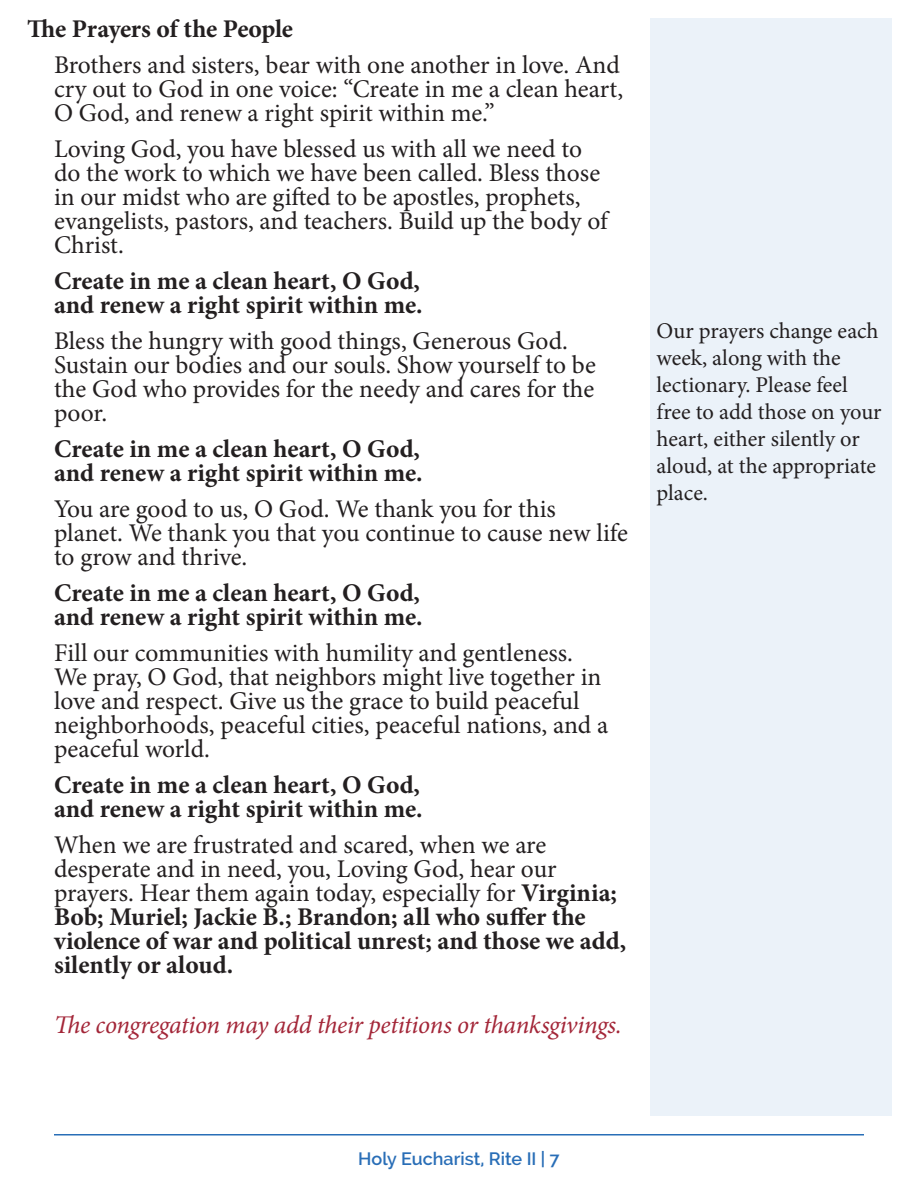
<style>
.page{position:relative;width:918px;height:1188px;background:#fff}
.page>*{position:absolute;margin:0;border:0;box-sizing:border-box;transform-origin:0 0}
.People{font:25.5px/24px "Minion Pro";color:#231f20}
.People-2{font:700 25.5px/24px "Minion Pro";letter-spacing:.01em;color:#231f20}
.t1{font:italic 25.5px "Minion Pro";letter-spacing:-.015em;color:#a32638}
.t2{font:22.5px/27px "Minion Pro";color:#231f20}
.t3{font:600 18px "Raleway";color:#296eb7}
.s1{font-weight:700}
</style>
<div class="page">
<hr style="left:54px;top:1134px;width:810px;height:2px;background:#296eb7">
<div style="left:650px;top:18px;width:242px;height:1098px;background:#ebf2f9"></div>
<p class="People-2" style="left:27px;top:16px;width:268px">The Prayers of the People</p>
<p class="People" style="left:54px;top:53px;width:571px">Brothers and sisters, bear with one another in love. And cry out to God in one voice: “Create in me a clean heart,<br>O God, and renew a right spirit within me.”</p>
<p class="People" style="left:54px;top:137px;width:555px">Loving God, you have blessed us with all we need to do the work to which we have been called. Bless those in our midst who are gifted to be apostles, prophets, evangelists, pastors, and teachers. Build up the body of Christ.</p>
<p class="People-2" style="left:54px;top:268px;width:370px">Create in me a clean heart, O God, and renew a right spirit within me.</p>
<p class="People" style="left:54px;top:329px;width:543px">Bless the hungry with good things, Generous God.<br>Sustain our bodies and our souls. Show yourself to be the God who provides for the needy and cares for the poor.</p>
<p class="People-2" style="left:54px;top:436px;width:370px">Create in me a clean heart, O God, and renew a right spirit within me.</p>
<p class="People" style="left:54px;top:497px;width:575px">You are good to us, O God. We thank you for this planet. We thank you that you continue to cause new life to grow and thrive.</p>
<p class="People-2" style="left:54px;top:580px;width:370px">Create in me a clean heart, O God, and renew a right spirit within me.</p>
<p class="People" style="left:54px;top:641px;width:556px">Fill our communities with humility and gentleness.<br>We pray, O God, that neighbors might live together in love and respect. Give us the grace to build peaceful neighborhoods, peaceful cities, peaceful nations, and a peaceful world.</p>
<p class="People-2" style="left:54px;top:772px;width:370px">Create in me a clean heart, O God, and renew a right spirit within me.</p>
<p class="People" style="left:54px;top:833px;width:574px">When we are frustrated and scared, when we are desperate and in need, you, Loving God, hear our prayers. Hear them again today, especially for <span class="s1">Virginia; Bob; Muriel; Jackie B.; Brandon; all who suffer the violence of war and political unrest; and those we add, silently or aloud.</span></p>
<p class="t1" style="left:54px;top:1007px;width:569px">The congregation may add their petitions or thanksgivings.</p>
<p class="t2" style="left:657px;top:318px;width:227px">Our prayers change each week, along with the lectionary. Please feel free to add those on your heart, either silently or aloud, at the appropriate place.</p>
<p class="t3" style="left:358px;top:1149px;width:203px">Holy Eucharist, Rite II | 7</p>
</div>
